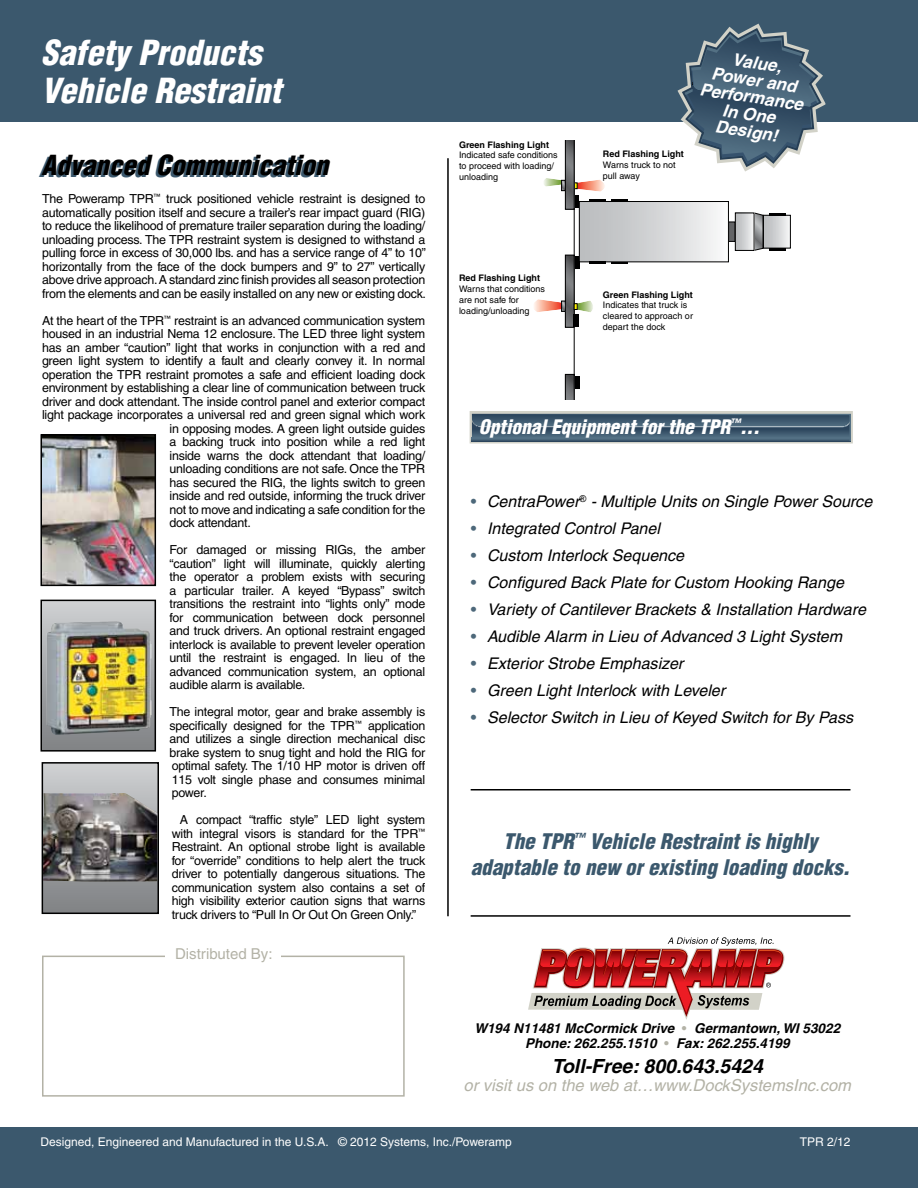
<style>
.page{position:relative;width:918px;height:1188px;background:#fff}
.page>*{position:absolute;margin:0;border:0;box-sizing:border-box;transform-origin:0 0}
.t1{font:italic 900 condensed 33.75px/37.5px "Helvetica";color:#fff}
.t2{font:italic 900 condensed 27px "Helvetica";color:#000}
.t3{font:italic 900 condensed 21px/25.5px "Helvetica";color:#3b586d;text-align:center}
.t4{font:italic 900 condensed 19.5px "Helvetica";color:#fff}
.t5{font:italic 700 19.5px "Helvetica";color:#000}
.t6{font:italic 700 17.25px/17.2px "Helvetica";color:#fff;text-align:center}
.t7{font:italic 16.5px "Helvetica";color:#b3b2a6}
.t8{font:italic 16.05px "Helvetica";color:#000}
.t9{font:15px "Helvetica";color:#b3b2a6}
.t10{font:italic 700 13.5px/14.9px "Helvetica";color:#000;text-align:center}
.t11{font:12.45px/13.5px "Helvetica";letter-spacing:-.02em;color:#000;text-align:justify}
.t12{font:12px "Helvetica";color:#fff}
.t13{font:9px/10.8px "Helvetica";color:#000}
.t14{font:700 9px "Helvetica";color:#000}
.s1{font-style:normal;color:#4d687a}
.s2{font-weight:400;font-style:normal;color:#b3b2a6}
</style>
<div class="page">
<div style="left:0;top:0;width:918px;height:122px;background:#3b586d"></div>
<hr style="left:447px;top:158px;width:2px;height:758px;background:#000">
<div style="left:0;top:1127px;width:918px;height:61px;background:#3b586d"></div>
<svg style="left:470px;top:411px;width:383px;height:32px;background:#546b7c"></svg>
<svg style="left:677px;top:24px;width:149px;height:148px"></svg>
<hr style="left:471px;top:789px;width:380px;height:1px;background:#000">
<hr style="left:471px;top:915px;width:380px;height:2px;background:#000">
<svg style="left:528px;top:937px;width:256px;height:83px"></svg>
<div style="left:42px;top:956px;width:363px;height:141px;border:2px solid #b3b2a6"></div>
<div style="left:165px;top:952px;width:116px;height:14px;background:#fff"></div>
<svg style="left:765px;top:217px;width:24px;height:30px"></svg>
<div style="left:763px;top:215px;width:28px;height:34px;border:1px solid #000"></div>
<svg style="left:753px;top:212px;width:11px;height:39px"></svg>
<div style="left:728px;top:222px;width:8px;height:20px;background:#636466;border:1px solid #000"></div>
<div style="left:574px;top:257px;width:5px;height:12px;background:#000"></div>
<svg style="left:737px;top:215px;width:16px;height:34px"></svg>
<div style="left:735px;top:213px;width:20px;height:38px;border:1px solid #000"></div>
<div style="left:579px;top:202px;width:149px;height:60px;background:linear-gradient(to right,#b5b7b9,#f6f6f7)"></div>
<div style="left:579px;top:201px;width:150px;height:61px;border:1px solid #000"></div>
<svg style="left:590px;top:262px;width:37px;height:2px"></svg>
<svg style="left:567px;top:257px;width:6px;height:69px"></svg>
<div style="left:565px;top:255px;width:10px;height:73px;border:1px solid #000"></div>
<svg style="left:534px;top:299px;width:31px;height:13px"></svg>
<div style="left:561px;top:301px;width:5px;height:11px;border:1px solid #000"></div>
<svg style="left:544px;top:140px;width:83px;height:70px"></svg>
<svg style="left:574px;top:300px;width:19px;height:12px"></svg>
<svg style="left:770px;top:248px;width:16px;height:2px"></svg>
<hr style="left:770px;top:213px;width:16px;height:3px;background:#000">
<hr style="left:574px;top:208px;width:1px;height:49px;background:#000">
<div style="left:574px;top:376px;width:5px;height:12px;background:#000"></div>
<div style="left:574px;top:314px;width:5px;height:12px;background:#000"></div>
<svg style="left:565px;top:374px;width:10px;height:26px"></svg>
<hr style="left:574px;top:328px;width:1px;height:48px;background:#000">
<svg style="left:45px;top:765px;width:111px;height:146px;background:#a7a8ab"></svg>
<div style="left:42px;top:762px;width:117px;height:152px;border:2px solid #000"></div>
<img style="left:43px;top:793px;width:114px;height:89px">
<div style="left:41px;top:600px;width:114px;height:151px;background:linear-gradient(to bottom,#d0d2d4,#828486)"></div>
<img style="left:46px;top:621px;width:105px;height:114px">
<div style="left:41px;top:600px;width:115px;height:152px;border:2px solid #000"></div>
<img style="left:44px;top:437px;width:109px;height:146px">
<div style="left:41px;top:434px;width:115px;height:152px;border:2px solid #000"></div>
<h1 class="t1" style="left:41px;top:37px;width:249px">Safety Products<br>Vehicle Restraint</h1>
<h2 class="t2" style="left:42px;top:155px;width:294px">Advanced Communication</h2>
<p class="t11" style="left:42px;top:193px;width:386px">The Poweramp TPR<sup>™</sup> truck positioned vehicle restraint is designed to automatically position itself and secure a trailer’s rear impact guard (RIG) to reduce the likelihood of premature trailer separation during the loading/ unloading process. The TPR restraint system is designed to withstand a pulling force in excess of 30,000 lbs. and has a service range of 4” to 10” horizontally from the face of the dock bumpers and 9” to 27” vertically above drive approach. A standard zinc finish provides all season protection from the elements and can be easily installed on any new or existing dock.</p>
<p class="t11" style="left:42px;top:315px;width:385px">At the heart of the TPR<sup>™</sup> restraint is an advanced communication system</p>
<p class="t11" style="left:42px;top:328px;width:385px">housed in an industrial Nema 12 enclosure. The LED three light system</p>
<p class="t11" style="left:42px;top:342px;width:385px">has an amber “caution” light that works in conjunction with a red and</p>
<p class="t11" style="left:42px;top:355px;width:385px">green light system to identify a fault and clearly convey it. In normal</p>
<p class="t11" style="left:42px;top:369px;width:385px">operation the TPR restraint promotes a safe and efficient loading dock</p>
<p class="t11" style="left:42px;top:382px;width:385px">environment by establishing a clear line of communication between truck</p>
<p class="t11" style="left:42px;top:396px;width:385px">driver and dock attendant. The inside control panel and exterior compact</p>
<p class="t11" style="left:42px;top:409px;width:385px">light package incorporates a universal red and green signal which work</p>
<p class="t11" style="left:170px;top:423px;width:257px">in opposing modes. A green light outside guides</p>
<p class="t11" style="left:170px;top:436px;width:257px">a backing truck into position while a red light</p>
<p class="t11" style="left:170px;top:450px;width:257px">inside warns the dock attendant that loading/</p>
<p class="t11" style="left:170px;top:463px;width:257px">unloading conditions are not safe. Once the TPR</p>
<p class="t11" style="left:170px;top:477px;width:257px">has secured the RIG, the lights switch to green</p>
<p class="t11" style="left:170px;top:490px;width:257px">inside and red outside, informing the truck driver</p>
<p class="t11" style="left:170px;top:504px;width:257px">not to move and indicating a safe condition for the</p>
<p class="t11" style="left:170px;top:517px;width:83px">dock attendant.</p>
<p class="t11" style="left:170px;top:544px;width:257px">For damaged or missing RIGs, the amber “caution” light will illuminate, quickly alerting the operator a problem exists with securing a particular trailer. A keyed “Bypass” switch transitions the restraint into “lights only” mode for communication between dock personnel and truck drivers. An optional restraint engaged interlock is available to prevent leveler operation until the restraint is engaged. In lieu of the advanced communication system, an optional audible alarm is available.</p>
<p class="t11" style="left:170px;top:706px;width:257px">The integral motor, gear and brake assembly is specifically designed for the TPR<sup>™</sup> application and utilizes a single direction mechanical disc brake system to snug tight and hold the RIG for optimal safety. The 1/10 HP motor is driven off 115 volt single phase and consumes minimal power.</p>
<p class="t11" style="left:172px;top:814px;width:255px;text-indent:8px">A compact “traffic style” LED light system with integral visors is standard for the TPR<sup>™ </sup>Restraint. An optional strobe light is available for “override” conditions to help alert the truck driver to potentially dangerous situations. The communication system also contains a set of high visibility exterior caution signs that warns truck drivers to “Pull In Or Out On Green Only.”</p>
<p class="t9" style="left:175px;top:948px;width:99px">Distributed By:</p>
<p class="t14" style="left:459px;top:141px;width:92px">Green Flashing Light</p>
<p class="t13" style="left:459px;top:151px;width:100px">Indicated safe conditions to proceed with loading/ unloading</p>
<p class="t14" style="left:603px;top:151px;width:83px">Red Flashing Light</p>
<p class="t13" style="left:603px;top:160px;width:74px">Warns truck to not pull away</p>
<h3 class="t6" style="left:707px;top:48px;width:106px;rotate:9deg">Value,<br>Power and<br>Performance<br>In One<br>Design!</h3>
<p class="t14" style="left:459px;top:274px;width:83px">Red Flashing Light</p>
<p class="t13" style="left:459px;top:284px;width:88px">Warns that conditions are not safe for loading/unloading</p>
<p class="t14" style="left:603px;top:291px;width:92px">Green Flashing Light</p>
<p class="t13" style="left:603px;top:301px;width:92px">Indicates that truck is cleared to approach or depart the dock</p>
<h3 class="t4" style="left:479px;top:419px;width:286px">OptionalEquipmentforthe TPR<sup>™</sup> ...</h3>
<p class="t8" style="left:471px;top:496px;width:406px"><span class="s1">•</span> CentraPower<sup>®</sup> - Multiple Units on Single Power Source</p>
<p class="t8" style="left:471px;top:523px;width:194px"><span class="s1">•</span> Integrated Control Panel</p>
<p class="t8" style="left:471px;top:550px;width:218px"><span class="s1">•</span> Custom Interlock Sequence</p>
<p class="t8" style="left:471px;top:576px;width:378px"><span class="s1">•</span> Configured Back Plate for Custom Hooking Range</p>
<p class="t8" style="left:471px;top:603px;width:400px"><span class="s1">•</span> Variety of Cantilever Brackets &amp; Installation Hardware</p>
<p class="t8" style="left:471px;top:630px;width:376px"><span class="s1">•</span> Audible Alarm in Lieu of Advanced 3 Light System</p>
<p class="t8" style="left:471px;top:657px;width:217px"><span class="s1">•</span> Exterior Strobe Emphasizer</p>
<p class="t8" style="left:471px;top:684px;width:259px"><span class="s1">•</span> Green Light Interlock with Leveler</p>
<p class="t8" style="left:471px;top:711px;width:387px"><span class="s1">•</span> Selector Switch in Lieu of Keyed Switch for By Pass</p>
<h3 class="t3" style="left:471px;top:830px;width:385px">The TPR<sup>™</sup> Vehicle Restraintis highly adaptable to new orexisting loading docks.</h3>
<p class="t10" style="left:474px;top:1022px;width:370px">W194 N11481 McCormick Drive <span class="s2">•</span> Germantown,WI 53022<br>Phone:262.255.1510 <span class="s2">•</span> Fax:262.255.4199</p>
<h3 class="t5" style="left:552px;top:1058px;width:217px">Toll-Free:800.643.5424</h3>
<h3 class="t7" style="left:464px;top:1079px;width:392px">or visit us on the web at…www.DockSystemsInc.com</h3>
<p class="t12" style="left:40px;top:1137px;width:473px">Designed, Engineered and Manufactured in the U.S.A. © 2012 Systems, Inc./Poweramp</p>
<p class="t12" style="left:800px;top:1137px;width:52px">TPR 2/12</p>
</div>
